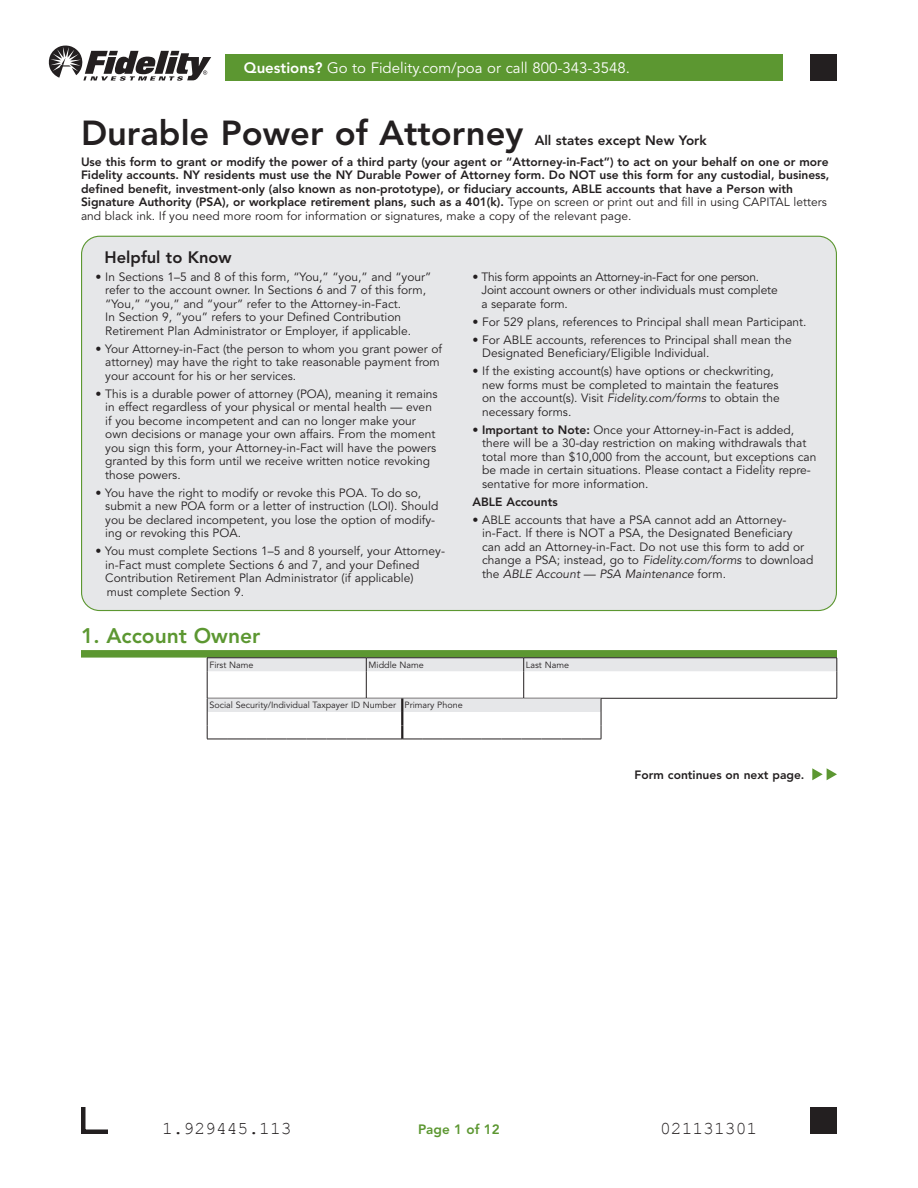
<style>
.page{position:relative;width:918px;height:1188px;background:#fff}
.page>*{position:absolute;margin:0;border:0;box-sizing:border-box;transform-origin:0 0}
.t1{font:800 34.5px "Avenir LT Std";color:#231f20}
.t2{font:800 21px "Avenir LT Std";color:#5c9731}
.t3{font:18px "Courier New";color:#231f20}
.t4{font:800 16.5px "Avenir LT Std";color:#231f20}
.t5{font:15px "Avenir LT Std";color:#fff}
.t6{font:800 13.5px "Avenir LT Std";color:#231f20}
.t7{font:800 13.5px "Avenir LT Std";color:#5c9731}
.t8{font:12px/13.5px "Avenir LT Std";color:#231f20}
.t9{font:800 12px/13.5px "Avenir LT Std";color:#231f20}
.t10{font:12px/13.5px "Avenir LT Std";letter-spacing:-.02em;color:#231f20}
.t11{font:9px "Avenir LT Std";color:#231f20}
.s1{font-weight:800}
.s2{font-weight:400}
.s3{font-style:italic}
</style>
<div class="page">
<svg style="left:49px;top:45px;width:162px;height:36px"></svg>
<div style="left:226px;top:54px;width:557px;height:27px;background:#5c9731"></div>
<div style="left:81px;top:650px;width:756px;height:8px;background:#5c9731"></div>
<div style="left:82px;top:236px;width:754px;height:375px;background:#e6e7e9;border-radius:18px"></div>
<svg style="left:207px;top:658px;width:631px;height:82px"></svg>
<svg style="left:812px;top:768px;width:25px;height:12px"></svg>
<div style="left:810px;top:1107px;width:27px;height:27px;background:#231f20"></div>
<svg style="left:81px;top:1107px;width:27px;height:27px"></svg>
<div style="left:810px;top:54px;width:27px;height:27px;background:#231f20"></div>
<p class="t5" style="left:244px;top:59px;width:388px"><span class="s1">Questions?</span> Go to Fidelity.com/poa or call 800-343-3548.</p>
<h1 class="t1" style="left:81px;top:112px;width:444px">Durable Power of Attorney</h1>
<p class="t6" style="left:535px;top:132px;width:174px">All states except New York</p>
<p class="t9" style="left:81px;top:155px;width:750px">Use this form to grant or modify the power of a third party (your agent or “Attorney-in-Fact”) to act on your behalf on one or more Fidelity accounts. NY residents must use the NY Durable Power of Attorney form. Do NOT use this form for any custodial, business, defined benefit, investment-only (also known as non-prototype), or fiduciary accounts, ABLE accounts that have a Person with Signature Authority (PSA), or workplace retirement plans, such as a 401(k). <span class="s2">Type on screen or print out and fill in using CAPITAL letters and black ink. If you need more room for information or signatures, make a copy of the relevant page.</span></p>
<h3 class="t4" style="left:105px;top:247px;width:129px">Helpful to Know</h3>
<p class="t8" style="left:105px;top:270px;width:328px;text-indent:-10px">• In Sections 1–5 and 8 of this form, “You,” “you,” and “your” refer to the account owner. In Sections 6 and 7 of this form, “You,” “you,” and “your” refer to the Attorney-in-Fact.<br>In Section 9, “you” refers to your Defined Contribution Retirement Plan Administrator or Employer, if applicable.</p>
<p class="t8" style="left:105px;top:342px;width:338px;text-indent:-10px">• Your Attorney-in-Fact (the person to whom you grant power of attorney) may have the right to take reasonable payment from your account for his or her services.</p>
<p class="t8" style="left:105px;top:387px;width:334px;text-indent:-10px">• This is a durable power of attorney (POA), meaning it remains in effect regardless of your physical or mental health — even if you become incompetent and can no longer make your own decisions or manage your own affairs. From the moment you sign this form, your Attorney-in-Fact will have the powers granted by this form until we receive written notice revoking those powers.</p>
<p class="t8" style="left:105px;top:486px;width:335px;text-indent:-10px">• You have the right to modify or revoke this POA. To do so, submit a new POA form or a letter of instruction (LOI). Should you be declared incompetent, you lose the option of modify&shy;ing or revoking this POA.</p>
<p class="t8" style="left:105px;top:545px;width:341px;text-indent:-10px">• You must complete Sections 1–5 and 8 yourself, your Attorney&shy;in-Fact must complete Sections 6 and 7, and your Defined Contribution Retirement Plan Administrator (if applicable)<br>must complete Section 9.</p>
<p class="t10" style="left:482px;top:270px;width:298px;text-indent:-9px">• This form appoints an Attorney-in-Fact for one person.<br>Joint account owners or other individuals must complete a separate form.</p>
<p class="t8" style="left:472px;top:315px;width:336px">• For 529 plans, references to Principal shall mean Participant.</p>
<p class="t8" style="left:482px;top:333px;width:311px;text-indent:-10px">• For ABLE accounts, references to Principal shall mean the<br>Designated Beneficiary/Eligible Individual.</p>
<p class="t8" style="left:482px;top:365px;width:299px;text-indent:-10px">• If the existing account(s) have options or checkwriting, new forms must be completed to maintain the features on the account(s). Visit <span class="s3">Fidelity.com/forms</span> to obtain the necessary forms.</p>
<p class="t8" style="left:482px;top:423px;width:336px;text-indent:-10px">• <span class="s1">Important to Note:</span> Once your Attorney-in-Fact is added, there will be a 30-day restriction on making withdrawals that total more than $10,000 from the account, but exceptions can be made in certain situations. Please contact a Fidelity repre&shy;sentative for more information.</p>
<p class="t9" style="left:472px;top:495px;width:87px">ABLE Accounts</p>
<p class="t8" style="left:482px;top:513px;width:333px;text-indent:-10px">• ABLE accounts that have a PSA cannot add an Attorney&shy;in-Fact. If there is NOT a PSA, the Designated Beneficiary can add an Attorney-in-Fact. Do not use this form to add or change a PSA; instead, go to <span class="s3">Fidelity.com/forms</span> to download the <span class="s3">ABLE Account — PSA Maintenance</span> form.</p>
<h2 class="t2" style="left:81px;top:623px;width:181px">1. Account Owner</h2>
<p class="t11" style="left:209px;top:659px;width:46px">First Name</p>
<p class="t11" style="left:369px;top:659px;width:57px">Middle Name</p>
<p class="t11" style="left:526px;top:659px;width:45px">Last Name</p>
<p class="t11" style="left:209px;top:700px;width:255px">Social Security/Individual Taxpayer ID Number Primary Phone</p>
<p class="t9" style="left:634px;top:768px;width:172px">Form continues on next page.</p>
<h3 class="t3" style="left:162px;top:1117px;width:131px">1.929445.113</h3>
<h3 class="t3" style="left:660px;top:1117px;width:99px">021131301</h3>
<p class="t7" style="left:418px;top:1121px;width:83px">Page 1 of 12</p>
</div>
